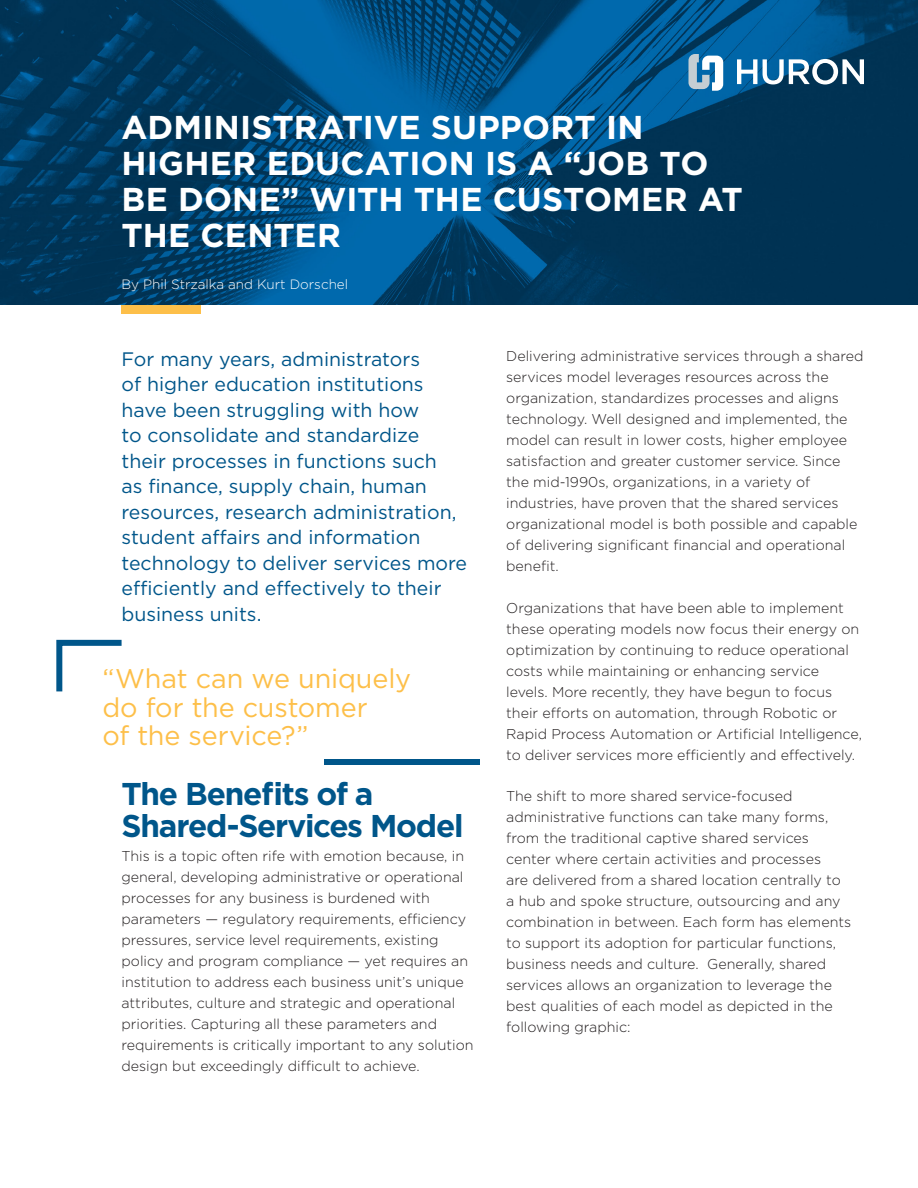
<style>
.page{position:relative;width:918px;height:1188px;background:#fff}
.page>*{position:absolute;margin:0;border:0;box-sizing:border-box;transform-origin:0 0}
.Article_Title{font:700 33px/36px "Gotham";letter-spacing:.005em;color:#fff}
.Blue_Headers{font:700 31.5px/31.5px "Gotham";letter-spacing:-.04em;color:#00568a}
.Quotes_Callout_1{font:27px/28.5px "Gotham";letter-spacing:-.005em;color:#fdbf49}
.Opening_Paragraph{font:19.5px/25.5px "Gotham";color:#00568a}
.Body{font:300 14.25px/21px "Gotham";color:#231f20}
.By_line{font:300 13.5px "Gotham";color:#fff}
</style>
<div class="page">
<div style="left:122px;top:305px;width:79px;height:9px;background:#fdbf49"></div>
<div style="left:324px;top:760px;width:155px;height:5px;background:#00568a"></div>
<svg style="left:56px;top:639px;width:66px;height:53px"></svg>
<img style="left:0;top:0;width:918px;height:305px">
<svg style="left:737px;top:59px;width:20px;height:25px"></svg>
<svg style="left:763px;top:59px;width:101px;height:26px"></svg>
<svg style="left:688px;top:54px;width:35px;height:37px"></svg>
<p class="Article_Title" style="left:122px;top:109px;width:623px">ADMINISTRATIVE SUPPORT IN<br>HIGHER EDUCATION IS A “JOB TO<br>BE DONE” WITH THE CUSTOMER AT<br>THE CENTER</p>
<p class="By_line" style="left:122px;top:275px;width:228px">By Phil Strzalka and Kurt Dorschel</p>
<p class="Opening_Paragraph" style="left:122px;top:345px;width:347px">For many years, administrators<br>of higher education institutions have been struggling with how<br>to consolidate and standardize their processes in functions such<br>as finance, supply chain, human resources, research administration, student affairs and information technology to deliver services more efficiently and effectively to their business units.</p>
<p class="Quotes_Callout_1" style="left:102px;top:664px;width:310px">“What can we uniquely do for the customer<br>of the service?”</p>
<p class="Blue_Headers" style="left:122px;top:778px;width:344px">The Benefits of a<br>Shared-Services Model</p>
<p class="Body" style="left:122px;top:845px;width:354px">This is a topic often rife with emotion because, in general, developing administrative or operational processes for any business is burdened with parameters — regulatory requirements, efficiency pressures, service level requirements, existing policy and program compliance — yet requires an institution to address each business unit’s unique attributes, culture and strategic and operational priorities. Capturing all these parameters and requirements is critically important to any solution design but exceedingly difficult to achieve.</p>
<p class="Body" style="left:506px;top:345px;width:359px">Delivering administrative services through a shared services model leverages resources across the organization, standardizes processes and aligns technology. Well designed and implemented, the model can result in lower costs, higher employee satisfaction and greater customer service. Since the mid-1990s, organizations, in a variety of industries, have proven that the shared services organizational model is both possible and capable of delivering significant financial and operational benefit.</p>
<p class="Body" style="left:506px;top:597px;width:357px">Organizations that have been able to implement these operating models now focus their energy on optimization by continuing to reduce operational costs while maintaining or enhancing service levels. More recently, they have begun to focus their efforts on automation, through Robotic or Rapid Process Automation or Artificial Intelligence, to deliver services more efficiently and effectively.</p>
<p class="Body" style="left:506px;top:785px;width:346px">The shift to more shared service-focused administrative functions can take many forms, from the traditional captive shared services center where certain activities and processes<br>are delivered from a shared location centrally to a hub and spoke structure, outsourcing and any combination in between. Each form has elements to support its adoption for particular functions, business needs and culture. Generally, shared services allows an organization to leverage the best qualities of each model as depicted in the following graphic:</p>
</div>
